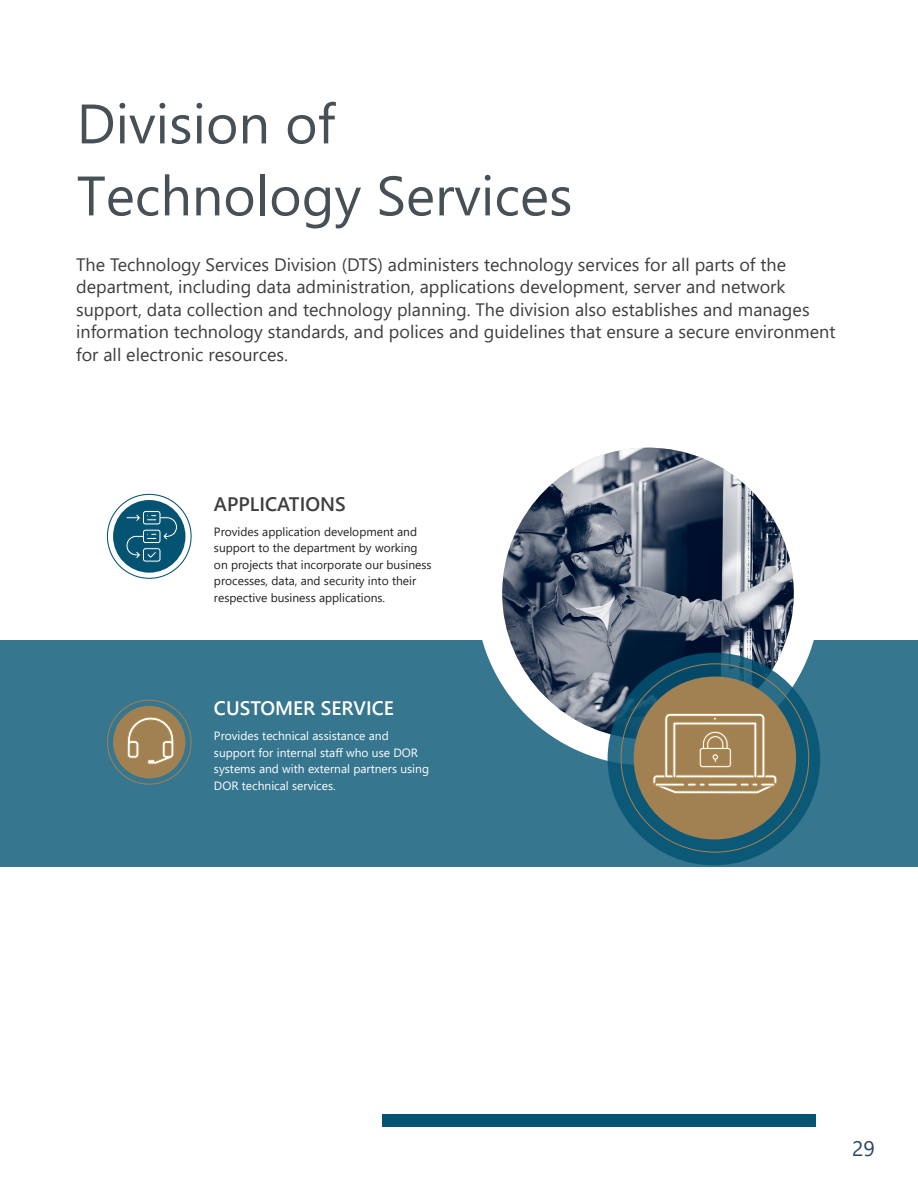
<style>
.page{position:relative;width:918px;height:1188px;background:#fff}
.page>*{position:absolute;margin:0;border:0;box-sizing:border-box;transform-origin:0 0}
.Heading{font:55.5px "Segoe UI";color:#465056}
.t1{font:21px "Segoe UI";color:#28446a}
.t2{font:600 19.5px "Segoe UI";color:#fff}
.t3{font:600 19.5px "Segoe UI";color:#3e3e3f}
.t4{font:18px/22.5px "Segoe UI";color:#3e3e3f}
.t5{font:12px/16.5px "Segoe UI";color:#231f20}
.t6{font:12px/16.5px "Segoe UI";color:#fff}
</style>
<div class="page">
<div style="left:113px;top:500px;width:72px;height:73px;background:#045373;border-radius:50%"></div>
<div style="left:0;top:640px;width:918px;height:227px;background:#36768f"></div>
<div style="left:476px;top:421px;width:344px;height:345px;background:#fff;border-radius:50%"></div>
<img style="left:502px;top:448px;width:292px;height:291px;border-radius:146px">
<div style="left:382px;top:1114px;width:434px;height:13px;background:#045373"></div>
<svg style="left:608px;top:653px;width:212px;height:212px;background:#155973"></svg>
<div style="left:634px;top:677px;width:162px;height:162px;background:#a18052;border-radius:50%"></div>
<svg style="left:653px;top:713px;width:124px;height:81px"></svg>
<svg style="left:126px;top:510px;width:52px;height:53px"></svg>
<div style="left:113px;top:706px;width:72px;height:72px;background:#a18052;border-radius:50%"></div>
<svg style="left:127px;top:716px;width:48px;height:49px"></svg>
<p class="Heading" style="left:77px;top:71px;width:260px">Division of</p>
<p class="Heading" style="left:77px;top:143px;width:497px">Technology Services</p>
<p class="t4" style="left:76px;top:251px;width:761px">The Technology Services Division (DTS) administers technology services for all parts of the department, including data administration, applications development, server and network support, data collection and technology planning. The division also establishes and manages information technology standards, and polices and guidelines that ensure a secure environment for all electronic resources.</p>
<p class="t3" style="left:214px;top:486px;width:133px">APPLICATIONS</p>
<p class="t5" style="left:214px;top:522px;width:219px">Provides application development and support to the department by working on projects that incorporate our business processes, data, and security into their respective business applications.</p>
<p class="t2" style="left:214px;top:690px;width:182px">CUSTOMER SERVICE</p>
<p class="t6" style="left:214px;top:727px;width:217px">Provides technical assistance and support for internal staff who use DOR systems and with external partners using DOR technical services.</p>
<p class="t1" style="left:852px;top:1129px;width:24px">29</p>
</div>
